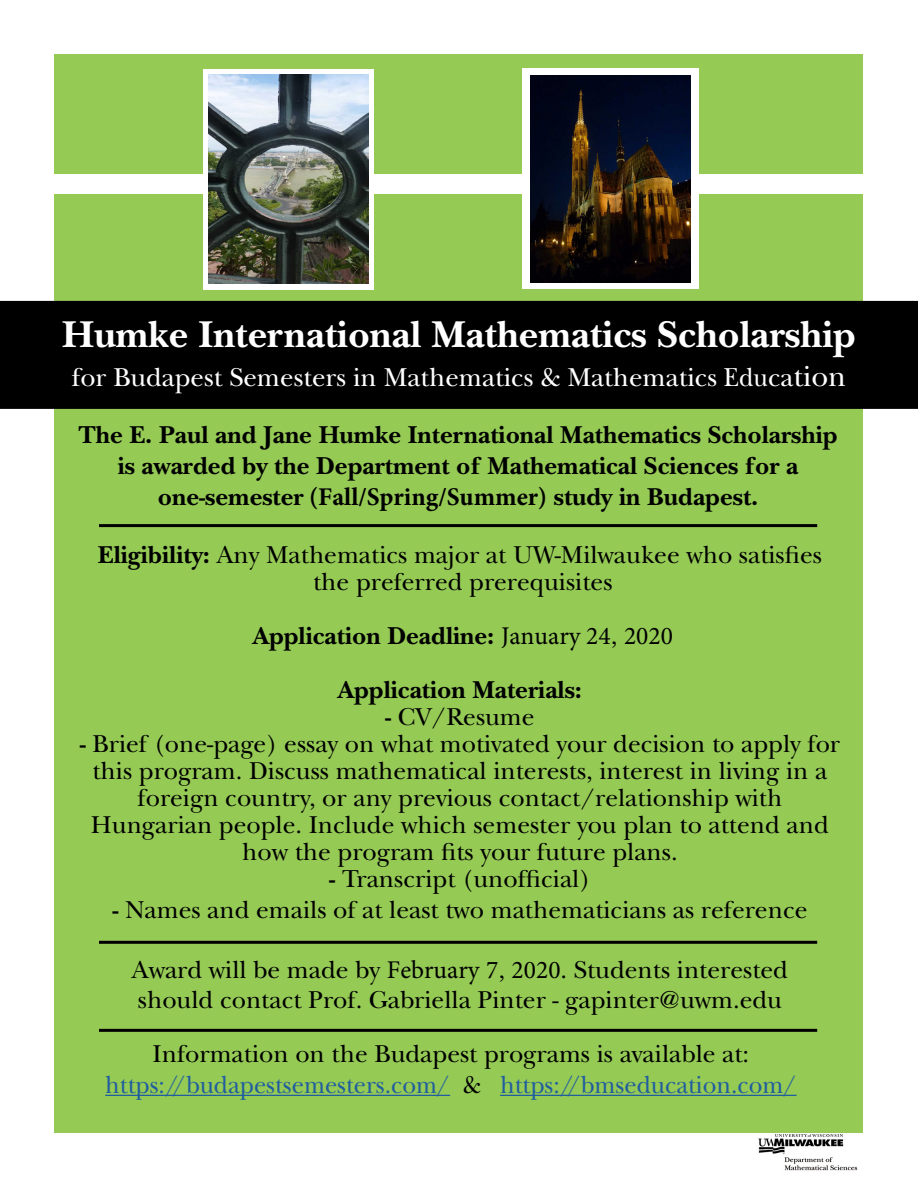
<style>
.page{position:relative;width:918px;height:1188px;background:#fff}
.page>*{position:absolute;margin:0;border:0;box-sizing:border-box;transform-origin:0 0}
.t1{font:700 39px "New Baskerville Std";color:#fff}
.t2{font:27px "New Baskerville Std";color:#fff}
.t3{font:25.5px/27px "New Baskerville Std";color:#000;text-align:center}
.t4{font:700 25.5px/30.6px "New Baskerville Std";color:#000;text-align:center}
.t5{font:25.5px/30.6px "New Baskerville Std";color:#215e9e;text-align:center;scale:.96 1}
.s1{font-size:30px}
.s2{font-family:"Minion Pro"}
.s3{font-weight:700}
.s4{font-family:"Minion Pro";font-weight:400}
.s5{font-weight:400}
.s6{color:#000}
</style>
<div class="page">
<div style="left:55px;top:55px;width:808px;height:1078px;background:#95ca55"></div>
<div style="left:1px;top:302px;width:916px;height:106px;background:#000"></div>
<div style="left:0;top:301px;width:918px;height:108px;border:2px solid #000"></div>
<div style="left:1px;top:174px;width:916px;height:20px;background:#fff"></div>
<div style="left:204px;top:69px;width:170px;height:221px;background:#fff"></div>
<div style="left:523px;top:69px;width:176px;height:220px;background:#fff"></div>
<hr style="left:99px;top:524px;width:718px;height:3px;background:#000">
<hr style="left:99px;top:941px;width:718px;height:3px;background:#000">
<img style="left:758px;top:1135px;width:100px;height:36px">
<img style="left:208px;top:74px;width:160px;height:209px">
<img style="left:531px;top:76px;width:160px;height:206px">
<hr style="left:99px;top:1029px;width:718px;height:3px;background:#000">
<hr style="left:105px;top:1095px;width:345px;height:1px;background:#215e9e">
<hr style="left:500px;top:1095px;width:297px;height:1px;background:#215e9e">
<h1 class="t1" style="left:62px;top:312px;width:795px">Humke International Mathematics Scholarship</h1>
<p class="t2" style="left:72px;top:362px;width:776px">for Budapest Semesters in Mathematics &amp; Mathematics Educa<span class="s1">tion</span></p>
<p class="t4" style="left:78px;top:420px;width:761px">The E. Paul and Jane Humke International Mathematics Scholarship is awarded by the Department of Mathematical Sciences for a one-semester <span class="s2">(Fall/Spring/Summer)</span> study in Budapest.</p>
<p class="t3" style="left:98px;top:542px;width:726px"><span class="s3">Eligibility:</span> Any Mathematics major at UW-Milwaukee who satisfies the preferred prerequisites</p>
<p class="t4" style="left:253px;top:609px;width:422px;line-height:54px">Application Deadline: <span class="s4">January 24</span><span class="s5">,</span> <span class="s4">2020<br></span>Application Materials:</p>
<p class="t3" style="left:385px;top:704px;width:151px"><span class="s3">-</span> CV/Resume</p>
<p class="t3" style="left:80px;top:731px;width:762px"><span class="s3">-</span> Brief (one-page) essay on what motivated your decision to apply for this program. Discuss mathematical interests, interest in living in a foreign country, or any previous contact/relationship with Hungarian people. Include which semester you plan to attend and how the program fits your future plans.</p>
<p class="t3" style="left:329px;top:866px;width:263px"><span class="s3">-</span> Transcript (unofficial)</p>
<p class="t3" style="left:112px;top:897px;width:697px"><span class="s3">-</span> Names and emails of at least two mathematicians as reference</p>
<p class="t3" style="left:132px;top:954px;width:658px;line-height:30.5px;text-align:left">Award will be made by <span class="s2">February 7</span>, <span class="s2">2020</span>. Students interested should contact Prof. Gabriella Pinter - gapinter@uwm.edu</p>
<p class="t5" style="left:105px;top:1039px;width:722px"><span class="s6">Information on the Budapest programs is available at: </span>https://budapestsemesters.com/ <span class="s6">&amp;</span> https://bmseducation.com/</p>
</div>
